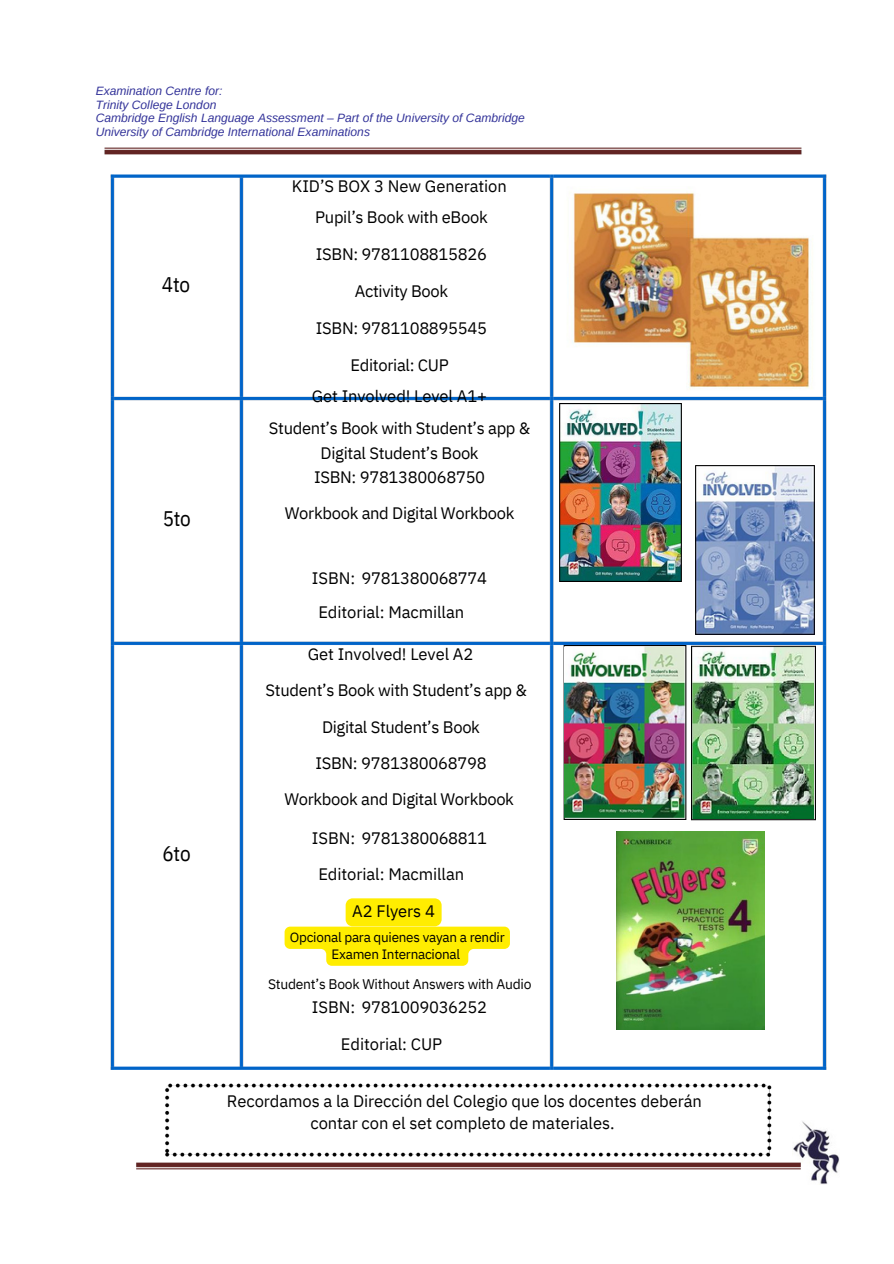
<style>
.page{position:relative;width:894px;height:1264px;background:#fff}
.page>*{position:absolute;margin:0;border:0;box-sizing:border-box;transform-origin:0 0}
.t1{font:21px "IBM Plex Sans Cond";letter-spacing:-.015em;color:#000}
.t2{font:16.5px/30.3px "IBM Plex Sans";letter-spacing:-.02em;color:#000;text-align:center}
.t3{font:13.95px "IBM Plex Sans";letter-spacing:-.02em;color:#000}
.t4{font:13.5px/16.8px "IBM Plex Sans";letter-spacing:-.02em;color:#000;text-align:center}
.t5{font:italic 12px/13.5px "Arimo";color:#339}
</style>
<div class="page">
<img style="left:811px;top:1154px;width:27px;height:30px">
<img style="left:104px;top:147px;width:698px;height:8px">
<img style="left:136px;top:1163px;width:682px;height:13px">
<img style="left:110px;top:174px;width:723px;height:989px">
<img style="left:695px;top:465px;width:119px;height:169px">
<img style="left:559px;top:403px;width:122px;height:178px">
<img style="left:564px;top:646px;width:127px;height:172px">
<img style="left:691px;top:645px;width:123px;height:175px">
<img style="left:616px;top:831px;width:148px;height:198px">
<svg style="left:284px;top:898px;width:226px;height:67px"></svg>
<p class="t5" style="left:96px;top:84px;width:430px">Examination Centre for:<br>Trinity College London<br>Cambridge English Language Assessment – Part of the University of Cambridge University of Cambridge International Examinations</p>
<h1 class="t1" style="left:162px;top:271px;width:30px">4to</h1>
<p class="t1" style="left:163px;top:504px;width:30px">5to</p>
<p class="t1" style="left:162px;top:839px;width:30px">6to</p>
<p class="t2" style="left:292px;top:171px;width:216px">KID’S BOX 3 New Generation<br>Pupil’s Book with eBook</p>
<p class="t2" style="left:316px;top:238px;width:173px">ISBN: 9781108815826</p>
<p class="t2" style="left:354px;top:276px;width:95px">Activity Book</p>
<p class="t2" style="left:316px;top:313px;width:173px">ISBN: 9781108895545</p>
<p class="t2" style="left:311px;top:350px;width:177px">Editorial: CUP<br>Get Involved! Level A1+</p>
<p class="t2" style="left:269px;top:416px;width:263px;line-height:24.2px">Student’s Book with Student’s app &amp;<br>Digital Student’s Book<br>ISBN: 9781380068750</p>
<p class="t2" style="left:285px;top:497px;width:231px">Workbook and Digital Workbook</p>
<h3 class="t2" style="left:312px;top:562px;width:177px">ISBN: 9781380068774</h3>
<p class="t2" style="left:318px;top:597px;width:147px">Editorial: Macmillan</p>
<p class="t2" style="left:308px;top:638px;width:167px">Get Involved! Level A2</p>
<h3 class="t2" style="left:265px;top:675px;width:263px">Student’s Book with Student’s app &amp;</h3>
<h3 class="t2" style="left:284px;top:709px;width:231px;line-height:36px">Digital Student’s Book<br>ISBN: 9781380068798<br>Workbook and Digital Workbook</h3>
<h3 class="t2" style="left:312px;top:822px;width:177px">ISBN: 9781380068811</h3>
<h2 class="t2" style="left:318px;top:859px;width:147px">Editorial: Macmillan</h2>
<h3 class="t2" style="left:352px;top:896px;width:84px">A2 Flyers 4</h3>
<h3 class="t4" style="left:290px;top:928px;width:216px">Opcional para quienes vayan a rendir<br>Examen Internacional</h3>
<p class="t3" style="left:268px;top:974px;width:265px">Student’s Book Without Answers with Audio</p>
<h1 class="t2" style="left:312px;top:991px;width:177px">ISBN: 9781009036252</h1>
<h1 class="t2" style="left:341px;top:1028px;width:103px">Editorial: CUP</h1>
<p class="t2" style="left:227px;top:1090px;width:476px;line-height:21.3px">Recordamos a la Dirección del Colegio que los docentes deberán contar con el set completo de materiales.</p>
</div>
